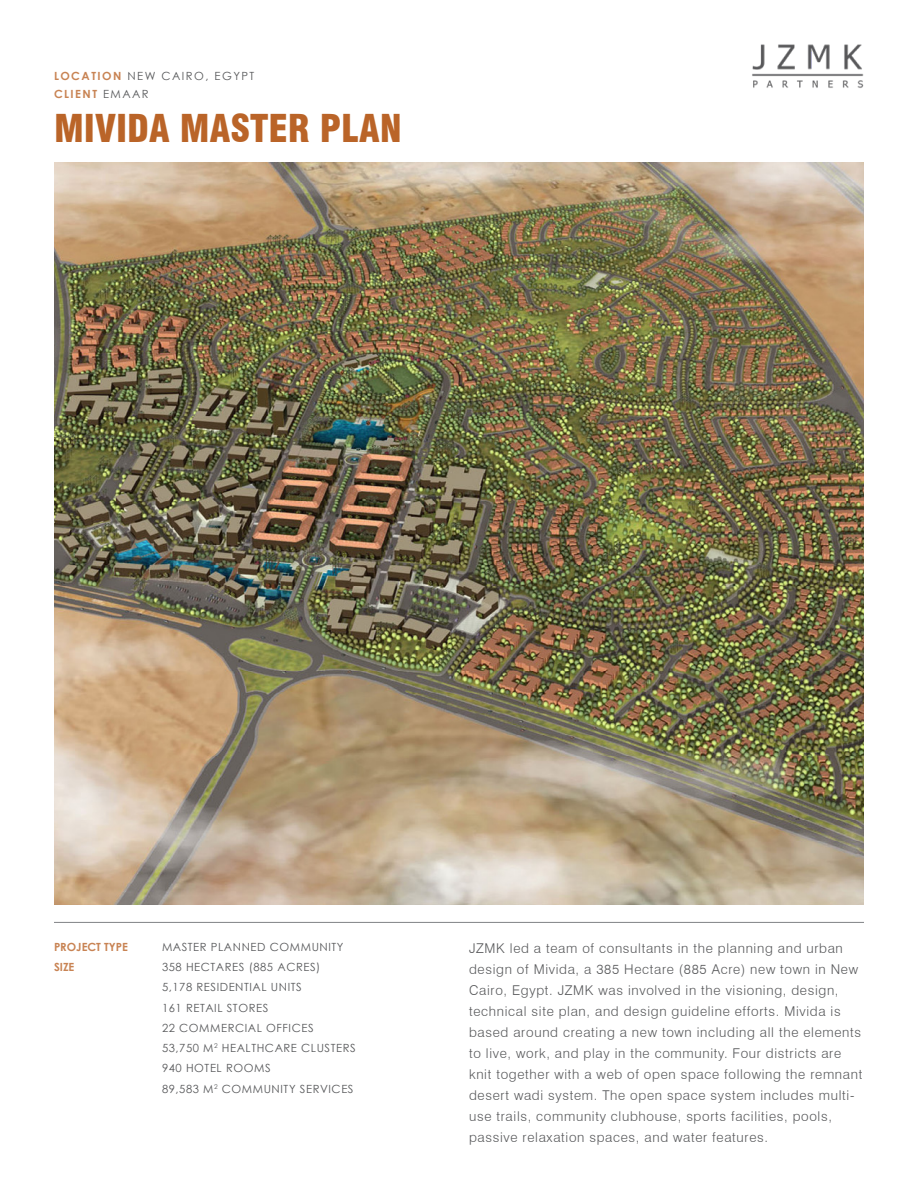
<style>
.page{position:relative;width:918px;height:1188px;background:#fff}
.page>*{position:absolute;margin:0;border:0;box-sizing:border-box;transform-origin:0 0}
.TOC_Entry{font:900 condensed 37.5px "Swiss 721 BT";color:#ba6428}
.Main_BodyText{font:300 13.5px/21px "Swiss 721 BT";letter-spacing:.05em;color:#57585a}
.stats{font:11.25px "Century Gothic";letter-spacing:.05em;color:#57585a}
.stats-2{font:700 11.25px "Century Gothic";color:#c88353}
.stats-3{font:11.25px "Century Gothic";letter-spacing:.13em;color:#57585a}
.s1{font-weight:700;color:#c88353}
.s2{font-weight:400;color:#57585a}
</style>
<div class="page">
<img style="left:752px;top:44px;width:112px;height:44px">
<hr style="left:54px;top:922px;width:810px;height:1px;background:#808285">
<img style="left:54px;top:162px;width:810px;height:742px">
<p class="stats-3" style="left:54px;top:68px;width:202px"><span class="s1">LOCATION</span> NEW CAIRO, EGYPT</p>
<p class="stats-2" style="left:54px;top:85px;width:96px">CLIENT <span class="s2">EMAAR</span></p>
<p class="TOC_Entry" style="left:54px;top:106px;width:350px">MIVIDA MASTER PLAN</p>
<p class="stats-2" style="left:54px;top:938px;width:76px">PROJECT TYPE</p>
<p class="stats" style="left:162px;top:939px;width:183px">MASTER PLANNED COMMUNITY</p>
<p class="stats-2" style="left:54px;top:958px;width:22px">SIZE</p>
<p class="stats" style="left:162px;top:959px;width:160px">358 HECTARES (885 ACRES)</p>
<p class="stats" style="left:162px;top:979px;width:141px">5,178 RESIDENTIAL UNITS</p>
<p class="stats" style="left:162px;top:1000px;width:108px">161 RETAIL STORES</p>
<p class="stats" style="left:162px;top:1020px;width:153px">22 COMMERCIAL OFFICES</p>
<p class="stats" style="left:162px;top:1040px;width:195px">53,750 M<sup>2</sup> HEALTHCARE CLUSTERS</p>
<p class="stats" style="left:162px;top:1060px;width:110px">940 HOTEL ROOMS</p>
<p class="stats" style="left:162px;top:1081px;width:193px">89,583 M<sup>2</sup> COMMUNITY SERVICES</p>
<p class="Main_BodyText" style="left:469px;top:937px;width:395px">JZMK led a team of consultants in the planning and urban design of Mivida, a 385 Hectare (885 Acre) new town in New Cairo, Egypt. JZMK was involved in the visioning, design, technical site plan, and design guideline efforts. Mivida is based around creating a new town including all the elements to live, work, and play in the community. Four districts are knit together with a web of open space following the remnant desert wadi system. The open space system includes multi&shy;use trails, community clubhouse, sports facilities, pools, passive relaxation spaces, and water features.</p>
</div>
